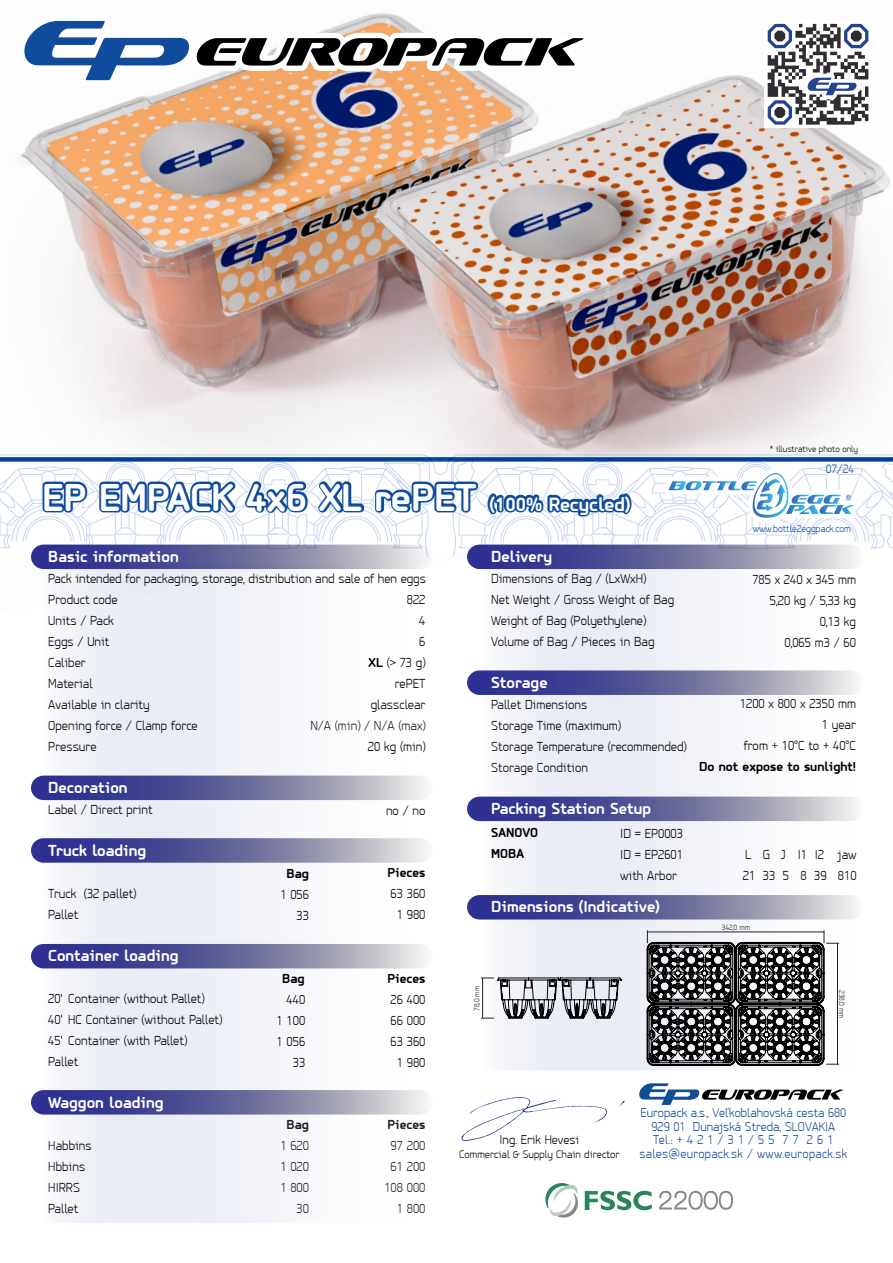
<style>
.page{position:relative;width:893px;height:1263px;background:#fff}
.page>*{position:absolute;margin:0;border:0;box-sizing:border-box;transform-origin:0 0}
.t1{font:700 40.2px "PF Isotext Pro";letter-spacing:-.005em;color:#fff}
.t2{font:700 16.5px "PF Isotext Pro";color:#fff}
.t3{font:300 13.5px/21px "PF Isotext Pro";color:#000}
.t4{font:300 13.5px/21px "PF Isotext Pro";color:#231f20;text-align:right}
.t5{font:700 13.5px/21px "PF Isotext Pro";color:#000}
.t6{font:700 13.5px "PF Isotext Pro";color:#231f20}
.t7{font:300 13.2px/13.5px "PF Isotext Pro";color:#114d97;text-align:center}
.t8{font:300 13.2px "PF Isotext Pro";color:#000}
.t9{font:300 12.45px "PF Isotext Pro";color:#0f4c9b}
.t10{font:300 11.25px "PF Isotext Pro";color:#000}
.t11{font:300 10.2px "PF Isotext Pro";color:#0f4c9b}
.t12{font:300 9.3px "PF Isotext Pro";color:#020202}
.t13{font:300 7.95px "PF Isotext Pro";color:#231f20}
.s1{font-size:19.95px}
.s2{font-weight:700}
</style>
<div class="page">
<img style="left:0;top:75px;width:893px;height:495px">
<svg style="left:481px;top:569px;width:393px;height:501px"></svg>
<div style="left:40px;top:564px;width:393px;height:659px;background:#f3f4f9;border-radius:9px"></div>
<svg style="left:467px;top:895px;width:396px;height:24px;background:#7273a6"></svg>
<svg style="left:467px;top:796px;width:396px;height:25px;background:#7576a8"></svg>
<svg style="left:467px;top:670px;width:396px;height:25px;background:#7576a7"></svg>
<svg style="left:31px;top:775px;width:402px;height:25px;background:#7779a9"></svg>
<svg style="left:31px;top:838px;width:402px;height:25px;background:#7778a9"></svg>
<svg style="left:31px;top:944px;width:402px;height:24px;background:#7475a7"></svg>
<svg style="left:31px;top:1090px;width:402px;height:24px;background:#7576a7"></svg>
<svg style="left:0;top:455px;width:893px;height:114px"></svg>
<svg style="left:11px;top:13px;width:583px;height:91px"></svg>
<svg style="left:647px;top:930px;width:192px;height:136px"></svg>
<svg style="left:481px;top:978px;width:141px;height:41px"></svg>
<div style="left:764px;top:20px;width:108px;height:108px;background:#fff"></div>
<svg style="left:767px;top:23px;width:18px;height:19px"></svg>
<svg style="left:851px;top:23px;width:18px;height:19px"></svg>
<svg style="left:768px;top:24px;width:100px;height:101px"></svg>
<svg style="left:639px;top:1083px;width:204px;height:22px"></svg>
<svg style="left:619px;top:1101px;width:6px;height:5px"></svg>
<svg style="left:462px;top:1097px;width:145px;height:44px"></svg>
<svg style="left:585px;top:1191px;width:67px;height:19px"></svg>
<svg style="left:659px;top:1191px;width:74px;height:19px"></svg>
<svg style="left:545px;top:1183px;width:33px;height:35px"></svg>
<p class="t12" style="left:770px;top:444px;width:90px">* illustrative photo only</p>
<h1 class="t1" style="left:42px;top:474px;width:590px">EP EMPACK 4x6 XL rePET <span class="s1">(100% Recycled)</span></h1>
<p class="t9" style="left:826px;top:461px;width:30px">07/24</p>
<p class="t11" style="left:753px;top:523px;width:100px">www.bottle2eggpack.com</p>
<p class="t2" style="left:48px;top:547px;width:132px">Basic information</p>
<p class="t3" style="left:48px;top:568px;width:379px">Pack intended for packaging, storage, distribution and sale of hen eggs<br>Product code<br>Units / Pack<br>Eggs / Unit<br>Caliber<br>Material<br>Available in clarity<br>Opening force / Clamp force<br>Pressure</p>
<p class="t2" style="left:48px;top:778px;width:81px">Decoration</p>
<p class="t3" style="left:48px;top:799px;width:106px">Label / Direct print</p>
<p class="t2" style="left:48px;top:841px;width:99px">Truck loading</p>
<p class="t3" style="left:48px;top:883px;width:90px">Truck (32 pallet)<br>Pallet</p>
<p class="t2" style="left:48px;top:946px;width:132px">Container loading</p>
<p class="t3" style="left:48px;top:988px;width:175px">20 Container (without Pallet)<br>40 HC Container (without Pallet)<br>45 Container (with Pallet)<br>Pallet</p>
<p class="t2" style="left:48px;top:1093px;width:117px">Waggon loading</p>
<p class="t3" style="left:48px;top:1135px;width:45px">Habbins<br>Hbbins<br>HIRRS<br>Pallet</p>
<p class="t3" style="left:369px;top:588px;width:58px;text-align:right">822<br>4<br>6<br><span class="s2">XL</span> (&gt; 73 g) rePET glassclear</p>
<p class="t4" style="left:310px;top:715px;width:117px">N/A (min) / N/A (max)</p>
<p class="t3" style="left:368px;top:736px;width:59px">20 kg (min)</p>
<p class="t3" style="left:386px;top:799px;width:41px">no / no</p>
<p class="t5" style="left:387px;top:862px;width:40px">Pieces</p>
<p class="t3" style="left:391px;top:883px;width:36px;text-align:center">63 360<br>1 980</p>
<p class="t5" style="left:286px;top:863px;width:24px">Bag</p>
<p class="t3" style="left:280px;top:884px;width:30px;text-align:right">1 056<br>33</p>
<p class="t5" style="left:387px;top:968px;width:40px">Pieces</p>
<p class="t3" style="left:391px;top:989px;width:36px;text-align:center">26 400<br>66 000<br>63 360<br>1 980</p>
<p class="t5" style="left:282px;top:968px;width:24px">Bag</p>
<p class="t3" style="left:277px;top:989px;width:30px;text-align:right">440<br>1 100<br>1 056<br>33</p>
<p class="t6" style="left:387px;top:1117px;width:40px">Pieces</p>
<p class="t4" style="left:384px;top:1135px;width:43px">97 200<br>61 200<br>108 000<br>1 800</p>
<p class="t6" style="left:286px;top:1117px;width:24px">Bag</p>
<p class="t4" style="left:280px;top:1135px;width:30px">1 620<br>1 020<br>1 800<br>30</p>
<p class="t2" style="left:491px;top:547px;width:63px">Delivery</p>
<p class="t3" style="left:491px;top:568px;width:184px">Dimensions of Bag / (LxWxH)<br>Net Weight / Gross Weight of Bag<br>Weight of Bag (Polyethylene)<br>Volume of Bag / Pieces in Bag</p>
<p class="t2" style="left:491px;top:673px;width:58px">Storage</p>
<p class="t3" style="left:491px;top:694px;width:197px">Pallet Dimensions<br>Storage Time (maximum)<br>Storage Temperature (recommended)<br>Storage Condition</p>
<p class="t2" style="left:491px;top:799px;width:161px">Packing Station Setup</p>
<p class="t5" style="left:491px;top:822px;width:48px">SANOVO<br>MOBA</p>
<p class="t3" style="left:620px;top:823px;width:64px;text-align:justify">ID = EP0003<br>ID = EP2601 with Arbor</p>
<p class="t2" style="left:491px;top:897px;width:170px">Dimensions (Indicative)</p>
<p class="t3" style="left:752px;top:568px;width:105px;text-align:right">785 x 240 x 345 mm<br>5,20 kg / 5,33 kg<br>0,13 kg<br>0,065 m3 / 60</p>
<p class="t3" style="left:740px;top:693px;width:118px;text-align:right">1200 x 800 x 2350 mm<br>1 year<br>from + 10°C to + 40°C</p>
<p class="t5" style="left:699px;top:756px;width:158px">Do not expose to sunlight!</p>
<p class="t3" style="left:743px;top:844px;width:115px">L G J I1 I2 jaw<br>21 33 5 8 39 810</p>
<p class="t13" style="left:722px;top:923px;width:30px">342,0 mm</p>
<p class="t13" style="left:472px;top:1011px;width:26px;rotate:-90deg">78,0 mm</p>
<p class="t13" style="left:846px;top:990px;width:30px;rotate:90deg">238,0 mm</p>
<p class="t8" style="left:499px;top:1132px;width:81px">Ing. Erik Hevesi</p>
<p class="t10" style="left:459px;top:1147px;width:162px">Commercial &amp; Supply Chain director</p>
<p class="t7" style="left:640px;top:1106px;width:209px">Europack a.s., Veľkoblahovská cesta 680<br>929 01 Dunajská Streda, SLOVAKIA Tel.:+421/31/55 77 26 1 sales@europack.sk / www.europack.sk</p>
</div>
